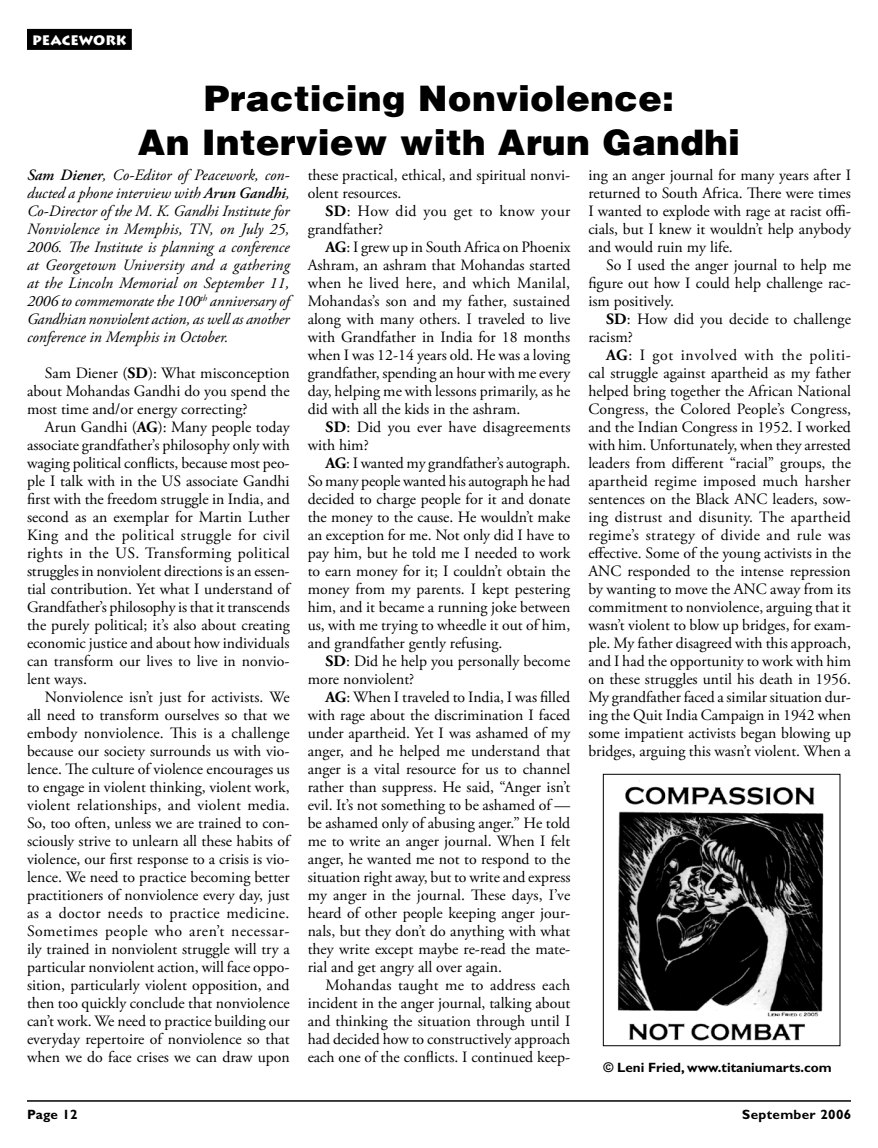
<style>
.page{position:relative;width:878px;height:1148px;background:#fff}
.page>*{position:absolute;margin:0;border:0;box-sizing:border-box;transform-origin:0 0}
.t1{font:900 36px/43.2px "Helvetica";color:#000;text-align:center}
.t2{font:15.75px/18px "Adobe Garamond Pro";color:#000;text-align:justify}
.t3{font:italic 15.75px/18px "Adobe Garamond Pro";color:#000;text-align:justify}
.t4{font:700 13.5px "Gill Sans";color:#000}
.t5{font:700 13.5px "Gill Sans";letter-spacing:.025em;color:#000}
.t6{font:900 13.5px "Lithos";color:#fff}
.s1{font-weight:600}
.s2{font-weight:700}
</style>
<div class="page">
<hr style="left:27px;top:1100px;width:823px;height:1px;background:#000">
<div style="left:27px;top:29px;width:105px;height:21px;background:#000"></div>
<img style="left:617px;top:780px;width:207px;height:261px">
<div style="left:603px;top:774px;width:237px;height:272px;border:1px solid #000"></div>
<p class="t6" style="left:32px;top:32px;width:96px">PEACEWORK</p>
<h1 class="t1" style="left:138px;top:77px;width:603px">Practicing Nonviolence:<br>An Interview with Arun Gandhi</h1>
<p class="t3" style="left:27px;top:166px;width:264px"><span class="s1">Sam Diener</span>, Co-Editor of Peacework, con&shy;ducted a phone interview with <span class="s1">Arun Gandhi</span>, Co-Director of the M. K. Gandhi Institute for Nonviolence in Memphis, TN, on July 25, 2006. The Institute is planning a conference at Georgetown University and a gathering at the Lincoln Memorial on September 11, 2006 to commemorate the 100<sup>th</sup> anniversary of Gandhian nonviolent action, as well as another conference in Memphis in October.</p>
<p class="t2" style="left:27px;top:365px;width:264px;text-indent:18px">Sam Diener (<span class="s2">SD</span>): What misconception about Mohandas Gandhi do you spend the most time and/or energy correcting?</p>
<p class="t2" style="left:27px;top:419px;width:264px;text-indent:18px">Arun Gandhi (<span class="s2">AG</span>): Many people today associate grandfather’s philosophy only with waging political conflicts, because most peo&shy;ple I talk with in the US associate Gandhi first with the freedom struggle in India, and second as an exemplar for Martin Luther King and the political struggle for civil rights in the US. Transforming political struggles in nonviolent directions is an essen&shy;tial contribution. Yet what I understand of Grandfather’s philosophy is that it transcends the purely political; it’s also about creating economic justice and about how individuals can transform our lives to live in nonvio&shy;lent ways.</p>
<p class="t2" style="left:27px;top:689px;width:264px;text-indent:18px">Nonviolence isn’t just for activists. We all need to transform ourselves so that we embody nonviolence. This is a challenge because our society surrounds us with vio&shy;lence. The culture of violence encourages us to engage in violent thinking, violent work, violent relationships, and violent media.<br>So, too often, unless we are trained to con&shy;sciously strive to unlearn all these habits of violence, our first response to a crisis is vio&shy;lence. We need to practice becoming better practitioners of nonviolence every day, just as a doctor needs to practice medicine.<br>Sometimes people who aren’t necessar&shy;ily trained in nonviolent struggle will try a particular nonviolent action, will face oppo&shy;sition, particularly violent opposition, and then too quickly conclude that nonviolence can’t work. We need to practice building our everyday repertoire of nonviolence so that when we do face crises we can draw upon</p>
<p class="t2" style="left:308px;top:167px;width:264px">these practical, ethical, and spiritual nonvi&shy;olent resources.</p>
<p class="t2" style="left:308px;top:203px;width:264px;text-indent:18px"><span class="s2">SD</span>: How did you get to know your grandfather?</p>
<p class="t2" style="left:308px;top:239px;width:264px;text-indent:18px"><span class="s2">AG</span>: I grew up in South Africa on Phoenix Ashram, an ashram that Mohandas started when he lived here, and which Manilal, Mohandas’s son and my father, sustained along with many others. I traveled to live with Grandfather in India for 18 months when I was 12-14 years old. He was a loving grandfather, spending an hour with me every day, helping me with lessons primarily, as he did with all the kids in the ashram.</p>
<p class="t2" style="left:308px;top:419px;width:264px;text-indent:18px"><span class="s2">SD</span>: Did you ever have disagreements with him?</p>
<p class="t2" style="left:308px;top:455px;width:264px;text-indent:18px"><span class="s2">AG</span>: I wanted my grandfather’s autograph.<br>So many people wanted his autograph he had decided to charge people for it and donate the money to the cause. He wouldn’t make an exception for me. Not only did I have to pay him, but he told me I needed to work to earn money for it; I couldn’t obtain the money from my parents. I kept pestering him, and it became a running joke between us, with me trying to wheedle it out of him, and grandfather gently refusing.</p>
<p class="t2" style="left:308px;top:653px;width:264px;text-indent:18px"><span class="s2">SD</span>: Did he help you personally become more nonviolent?</p>
<p class="t2" style="left:308px;top:689px;width:264px;text-indent:18px"><span class="s2">AG</span>: When I traveled to India, I was filled with rage about the discrimination I faced under apartheid. Yet I was ashamed of my anger, and he helped me understand that anger is a vital resource for us to channel rather than suppress. He said, “Anger isn’t evil. It’s not something to be ashamed of — be ashamed only of abusing anger.” He told me to write an anger journal. When I felt anger, he wanted me not to respond to the situation right away, but to write and express my anger in the journal. These days, I’ve heard of other people keeping anger jour&shy;nals, but they don’t do anything with what they write except maybe re-read the mate&shy;rial and get angry all over again.</p>
<p class="t2" style="left:308px;top:977px;width:264px;text-indent:18px">Mohandas taught me to address each incident in the anger journal, talking about and thinking the situation through until I had decided how to constructively approach each one of the conflicts. I continued keep-</p>
<p class="t2" style="left:588px;top:167px;width:264px">ing an anger journal for many years after I returned to South Africa. There were times I wanted to explode with rage at racist offi&shy;cials, but I knew it wouldn’t help anybody and would ruin my life.</p>
<p class="t2" style="left:588px;top:257px;width:264px;text-indent:18px">So I used the anger journal to help me figure out how I could help challenge rac&shy;ism positively.</p>
<p class="t2" style="left:588px;top:311px;width:264px;text-indent:18px"><span class="s2">SD</span>: How did you decide to challenge racism?</p>
<p class="t2" style="left:588px;top:347px;width:264px;text-indent:18px"><span class="s2">AG</span>: I got involved with the politi&shy;cal struggle against apartheid as my father helped bring together the African National Congress, the Colored People’s Congress, and the Indian Congress in 1952. I worked with him. Unfortunately, when they arrested leaders from different “racial” groups, the apartheid regime imposed much harsher sentences on the Black ANC leaders, sow&shy;ing distrust and disunity. The apartheid regime’s strategy of divide and rule was effective. Some of the young activists in the ANC responded to the intense repression by wanting to move the ANC away from its commitment to nonviolence, arguing that it wasn’t violent to blow up bridges, for exam&shy;ple. My father disagreed with this approach, and I had the opportunity to work with him on these struggles until his death in 1956.<br>My grandfather faced a similar situation dur&shy;ing the Quit India Campaign in 1942 when some impatient activists began blowing up bridges, arguing this wasn’t violent. When a</p>
<p class="t4" style="left:603px;top:1059px;width:230px">© Leni Fried, www.titaniumarts.com</p>
<p class="t4" style="left:27px;top:1106px;width:51px">Page 12</p>
<p class="t5" style="left:742px;top:1106px;width:110px">September 2006</p>
</div>
